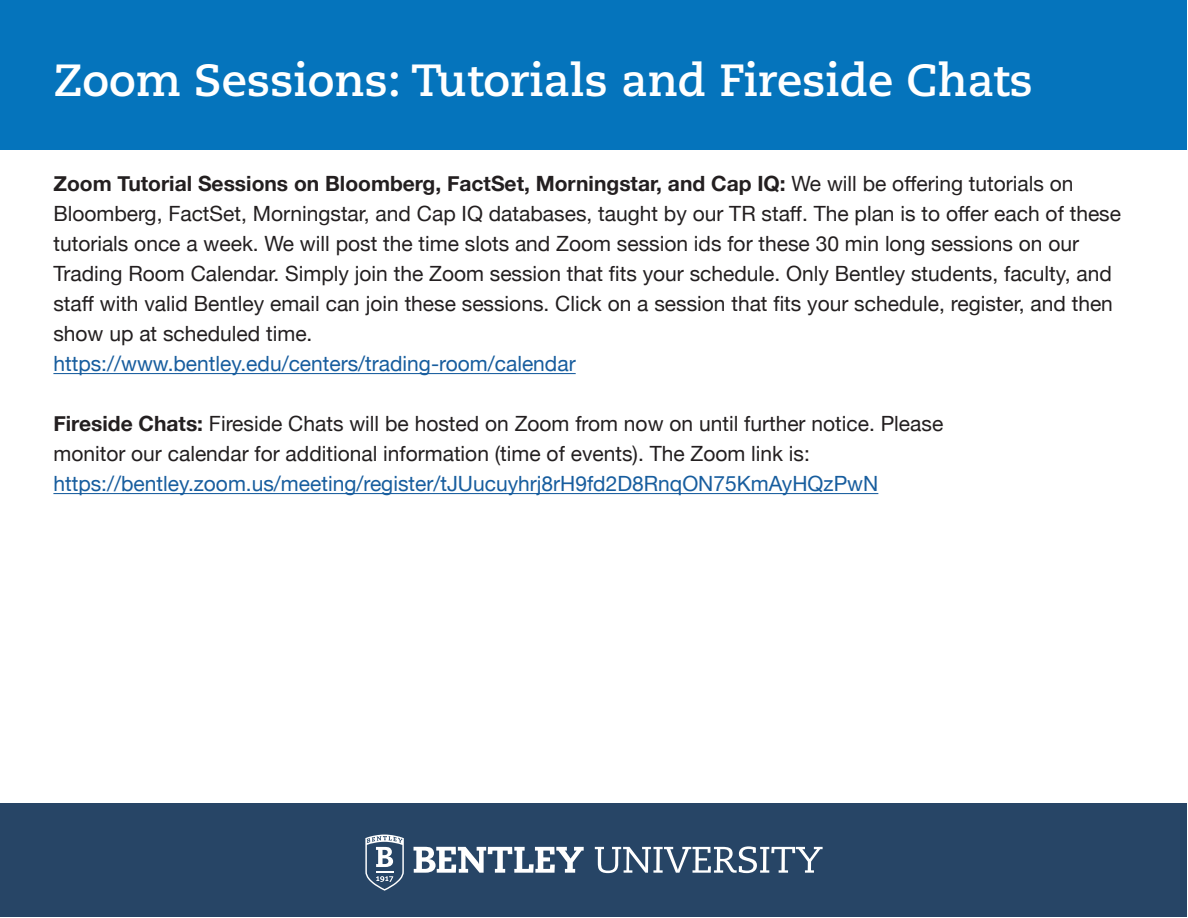
<style>
.page{position:relative;width:1188px;height:918px;background:#fff}
.page>*{position:absolute;margin:0;border:0;box-sizing:border-box;transform-origin:0 0}
.t1{font:700 45px "Caecilia LT Std";color:#fff}
.t2{font:21px/30px "Helvetica Neue";color:#231f20}
.t3{font:21px "Helvetica Neue";color:#175d9e}
.s1{font-weight:700}
</style>
<div class="page">
<hr style="left:53px;top:373px;width:523px;height:1px;background:#175d9e">
<hr style="left:53px;top:493px;width:825px;height:1px;background:#175d9e">
<div style="left:1px;top:803px;width:1186px;height:114px;background:#274566"></div>
<svg style="left:414px;top:847px;width:170px;height:26px"></svg>
<svg style="left:595px;top:846px;width:228px;height:27px"></svg>
<svg style="left:365px;top:835px;width:39px;height:56px"></svg>
<div style="left:1px;top:0;width:1186px;height:149px;background:#0574bc"></div>
<p class="t1" style="left:53px;top:53px;width:981px">Zoom Sessions: Tutorials and Fireside Chats</p>
<p class="t2" style="left:53px;top:170px;width:1069px"><span class="s1">Zoom Tutorial Sessions on Bloomberg, FactSet, Morningstar, and Cap IQ:</span> We will be offering tutorials on Bloomberg, FactSet, Morningstar, and Cap IQ databases, taught by our TR staff. The plan is to offer each of these tutorials once a week. We will post the time slots and Zoom session ids for these 30 min long sessions on our Trading Room Calendar. Simply join the Zoom session that fits your schedule. Only Bentley students, faculty, and staff with valid Bentley email can join these sessions. Click on a session that fits your schedule, register, and then show up at scheduled time.</p>
<p class="t3" style="left:53px;top:349px;width:524px">https://www.bentley.edu/centers/trading-room/calendar</p>
<p class="t2" style="left:53px;top:410px;width:891px"><span class="s1">Fireside Chats:</span> Fireside Chats will be hosted on Zoom from now on until further notice. Please</p>
<p class="t2" style="left:53px;top:440px;width:758px">monitor our calendar for additional information (time of events). The Zoom link is:</p>
<p class="t3" style="left:53px;top:469px;width:826px">https://bentley.zoom.us/meeting/register/tJUucuyhrj8rH9fd2D8RnqON75KmAyHQzPwN</p>
</div>
